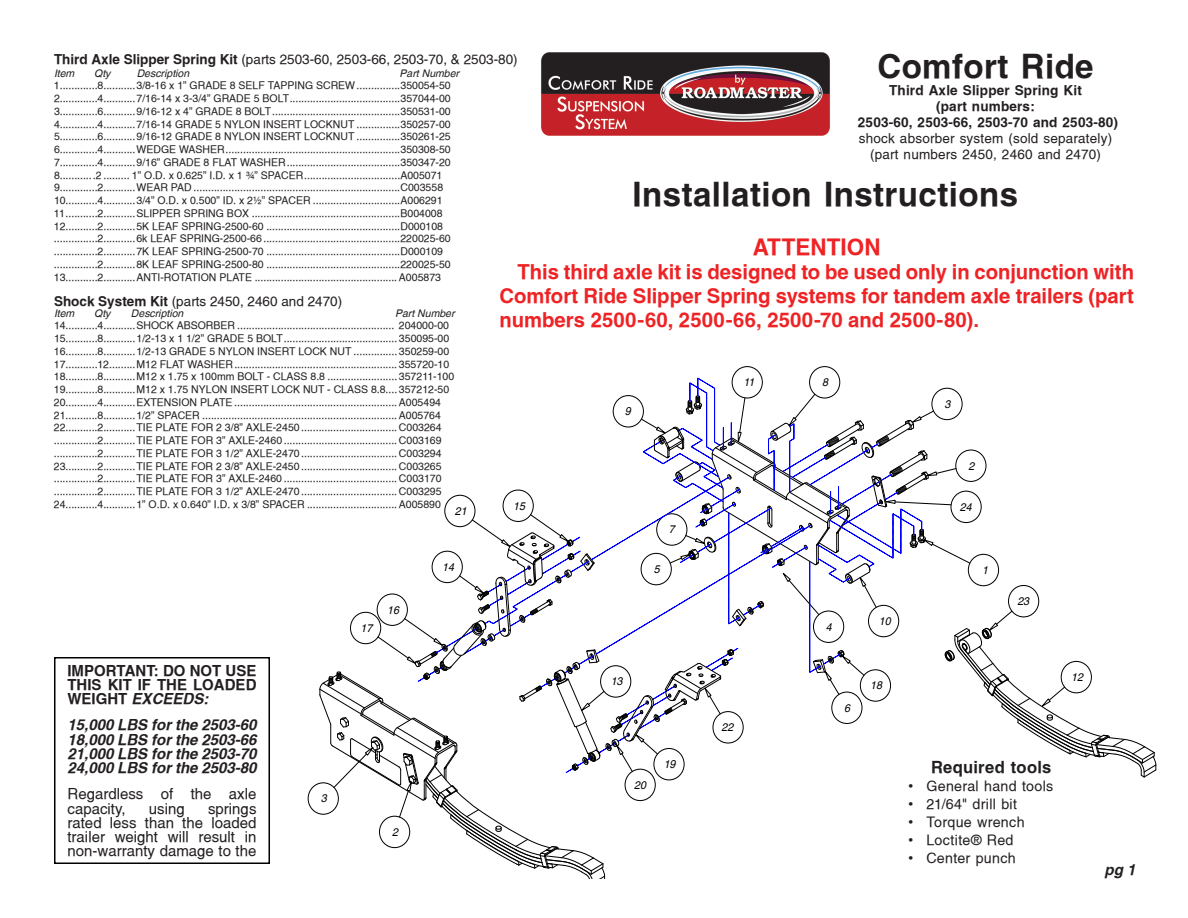
<style>
.page{position:relative;width:1188px;height:918px;background:#fff}
.page>*{position:absolute;margin:0;border:0;box-sizing:border-box;transform-origin:0 0}
.t1{font:700 33px "Switzerland";letter-spacing:.015em;color:#231f20}
.t2{font:700 22.5px "Switzerland";color:#ee2325}
.t3{font:700 20.25px/24px "Switzerland";letter-spacing:.005em;color:#ee2325;text-align:justify}
.t4{font:700 16.5px "Switzerland";letter-spacing:.015em;color:#231f20}
.t5{font:15px/14.2px "Switzerland";color:#231f20}
.t6{font:italic 700 15px/14.2px "Switzerland";color:#231f20;text-align:justify}
.t7{font:700 15px/14.2px "Switzerland";color:#231f20;text-align:justify}
.t8{font:14.25px "Switzerland";letter-spacing:.02em;color:#231f20}
.t9{font:13.5px/16.2px "Switzerland";letter-spacing:.015em;color:#231f20;text-align:center}
.t10{font:700 13.5px/16.2px "Switzerland";letter-spacing:.015em;color:#231f20;text-align:center}
.t11{font:italic 11.1px "Switzerland";color:#000;scale:.96 1}
.t12{font:10.5px/12.8px "Switzerland";color:#231f20}
.t13{font:italic 10.5px "Switzerland";color:#231f20}
.s1{font-weight:700}
.s2{font-style:italic}
</style>
<div class="page">
<div style="left:809px;top:366px;width:31px;height:32px;border:1px solid #000;border-radius:50%"></div>
<div style="left:732px;top:366px;width:31px;height:32px;border:1px solid #000;border-radius:50%"></div>
<div style="left:308px;top:783px;width:31px;height:31px;border:1px solid #000;border-radius:50%"></div>
<svg style="left:319px;top:378px;width:838px;height:501px"></svg>
<img style="left:541px;top:52px;width:289px;height:84px">
<div style="left:54px;top:657px;width:216px;height:207px;border:2px solid #000"></div>
<h1 class="t1" style="left:877px;top:47px;width:218px">Comfort Ride</h1>
<p class="t10" style="left:858px;top:82px;width:262px">Third Axle Slipper Spring Kit<br>(part numbers:<br>2503-60, 2503-66, 2503-70 and 2503-80)</p>
<p class="t9" style="left:859px;top:130px;width:255px">shock absorber system (sold separately) (part numbers 2450, 2460 and 2470)</p>
<h1 class="t1" style="left:633px;top:174px;width:387px">Installation Instructions</h1>
<h2 class="t2" style="left:753px;top:233px;width:130px">ATTENTION</h2>
<h3 class="t3" style="left:499px;top:260px;width:636px;text-indent:18px">This third axle kit is designed to be used only in conjunction with Comfort Ride Slipper Spring systems for tandem axle trailers (part numbers 2500-60, 2500-66, 2500-70 and 2500-80).</h3>
<p class="t9" style="left:54px;top:51px;width:465px"><span class="s1">Third Axle Slipper Spring Kit</span> (parts 2503-60, 2503-66, 2503-70, &amp; 2503-80)</p>
<p class="t13" style="left:54px;top:67px;width:22px">Item</p>
<p class="t13" style="left:94px;top:67px;width:18px">Qty</p>
<p class="t13" style="left:137px;top:67px;width:54px">Description</p>
<p class="t13" style="left:400px;top:67px;width:61px">Part Number</p>
<p class="t12" style="left:54px;top:79px;width:398px">1.............8...........3/8-16 x 1” GRADE 8 SELF TAPPING SCREW...............350054-50<br>2.............4...........7/16-14 x 3-3/4” GRADE 5 BOLT......................................357044-00<br>3.............6...........9/16-12 x 4” GRADE 8 BOLT............................................350531-00<br>4.............4...........7/16-14 GRADE 5 NYLON INSERT LOCKNUT ...............350257-00<br>5.............6...........9/16-12 GRADE 8 NYLON INSERT LOCKNUT ...............350261-25<br>6.............4...........WEDGE WASHER............................................................350308-50<br>7.............4...........9/16” GRADE 8 FLAT WASHER.......................................350347-20<br>8............2 ......... 1” O.D. x 0.625” I.D. x 1 ¾” SPACER.................................A005071<br>9.............2...........WEAR PAD .......................................................................C003558<br>10...........4...........3/4” O.D. x 0.500” ID. x 2½” SPACER ..............................A006291<br>11...........2...........SLIPPER SPRING BOX ...................................................B004008<br>12...........2...........5K LEAF SPRING-2500-60 ..............................................D000108 ...............2...........6k LEAF SPRING-2500-66...............................................220025-60 ...............2...........7K LEAF SPRING-2500-70 ..............................................D000109 ...............2...........8K LEAF SPRING-2500-80 ..............................................220025-50<br>13...........2...........ANTI-ROTATION PLATE ................................................. A005873</p>
<p class="t9" style="left:54px;top:293px;width:290px"><span class="s1">Shock System Kit</span> (parts 2450, 2460 and 2470)</p>
<p class="t13" style="left:54px;top:307px;width:22px">Item</p>
<p class="t13" style="left:94px;top:307px;width:18px">Qty</p>
<p class="t13" style="left:131px;top:307px;width:54px">Description</p>
<p class="t13" style="left:395px;top:307px;width:61px">Part Number</p>
<p class="t12" style="left:54px;top:319px;width:402px">14...........4...........SHOCK ABSORBER ...................................................... 204000-00<br>15...........8...........1/2-13 x 1 1/2” GRADE 5 BOLT....................................... 350095-00<br>16...........8...........1/2-13 GRADE 5 NYLON INSERT LOCK NUT ............... 350259-00<br>17...........12.........M12 FLAT WASHER........................................................ 355720-10<br>18...........8...........M12 x 1.75 x 100mm BOLT - CLASS 8.8 ........................ 357211-100<br>19...........8...........M12 x 1.75 NYLON INSERT LOCK NUT - CLASS 8.8.... 357212-50<br>20...........4...........EXTENSION PLATE ........................................................ A005494<br>21...........8...........1/2” SPACER ................................................................... A005764<br>22...........2...........TIE PLATE FOR 2 3/8” AXLE-2450 ................................. C003264 ...............2...........TIE PLATE FOR 3” AXLE-2460 ....................................... C003169 ...............2...........TIE PLATE FOR 3 1/2” AXLE-2470 ................................. C003294<br>23...........2...........TIE PLATE FOR 2 3/8” AXLE-2450 ................................. C003265 ...............2...........TIE PLATE FOR 3” AXLE-2460 ....................................... C003170 ...............2...........TIE PLATE FOR 3 1/2” AXLE-2470 ................................. C003295<br>24...........4...........1” O.D. x 0.640” I.D. x 3/8” SPACER ............................... A005890</p>
<p class="t11" style="left:743px;top:376px;width:13px">11</p>
<p class="t11" style="left:822px;top:376px;width:8px">8</p>
<p class="t11" style="left:945px;top:397px;width:8px">3</p>
<p class="t11" style="left:625px;top:405px;width:8px">9</p>
<p class="t11" style="left:968px;top:459px;width:8px">2</p>
<p class="t11" style="left:513px;top:499px;width:14px">15</p>
<p class="t11" style="left:960px;top:500px;width:14px">24</p>
<p class="t11" style="left:455px;top:504px;width:14px">21</p>
<h3 class="t7" style="left:68px;top:663px;width:191px">IMPORTANT: DO NOT USE THIS KIT IF THE LOADED WEIGHT <span class="s2">EXCEEDS:</span></h3>
<h3 class="t6" style="left:68px;top:718px;width:191px">15,000 LBS for the 2503-60<br>18,000 LBS for the 2503-66<br>21,000 LBS for the 2503-70<br>24,000 LBS for the 2503-80</h3>
<h3 class="t5" style="left:68px;top:787px;width:191px">Regardless of the axle capacity,</h3>
<h3 class="t5" style="left:68px;top:801px;width:191px;text-align:justify;text-indent:141px">springs rated less than the loaded trailer weight will result in non-warranty damage to the</h3>
<h3 class="t5" style="left:149px;top:801px;width:37px">using</h3>
<p class="t11" style="left:361px;top:621px;width:14px">17</p>
<p class="t11" style="left:387px;top:603px;width:14px">16</p>
<p class="t11" style="left:442px;top:560px;width:14px">14</p>
<p class="t11" style="left:321px;top:792px;width:8px">3</p>
<p class="t11" style="left:392px;top:825px;width:8px">2</p>
<p class="t11" style="left:669px;top:522px;width:8px">7</p>
<p class="t11" style="left:654px;top:562px;width:8px">5</p>
<p class="t11" style="left:611px;top:675px;width:14px">13</p>
<p class="t11" style="left:634px;top:778px;width:14px">20</p>
<p class="t11" style="left:664px;top:757px;width:14px">19</p>
<p class="t11" style="left:721px;top:721px;width:14px">22</p>
<p class="t11" style="left:826px;top:620px;width:8px">4</p>
<p class="t11" style="left:844px;top:701px;width:8px">6</p>
<p class="t11" style="left:879px;top:615px;width:14px">10</p>
<p class="t11" style="left:870px;top:679px;width:14px">18</p>
<p class="t11" style="left:982px;top:563px;width:8px">1</p>
<p class="t11" style="left:1017px;top:595px;width:14px">23</p>
<p class="t11" style="left:1071px;top:670px;width:14px">12</p>
<h3 class="t4" style="left:931px;top:757px;width:122px">Required tools</h3>
<h3 class="t8" style="left:908px;top:778px;width:146px">• General hand tools</h3>
<h3 class="t8" style="left:908px;top:796px;width:110px">• 21/64" drill bit</h3>
<h3 class="t8" style="left:908px;top:814px;width:118px">• Torque wrench</h3>
<h3 class="t8" style="left:908px;top:832px;width:107px">• Loctite® Red</h3>
<h3 class="t8" style="left:908px;top:850px;width:109px">• Center punch</h3>
<h3 class="t6" style="left:1105px;top:863px;width:32px">pg 1</h3>
</div>
